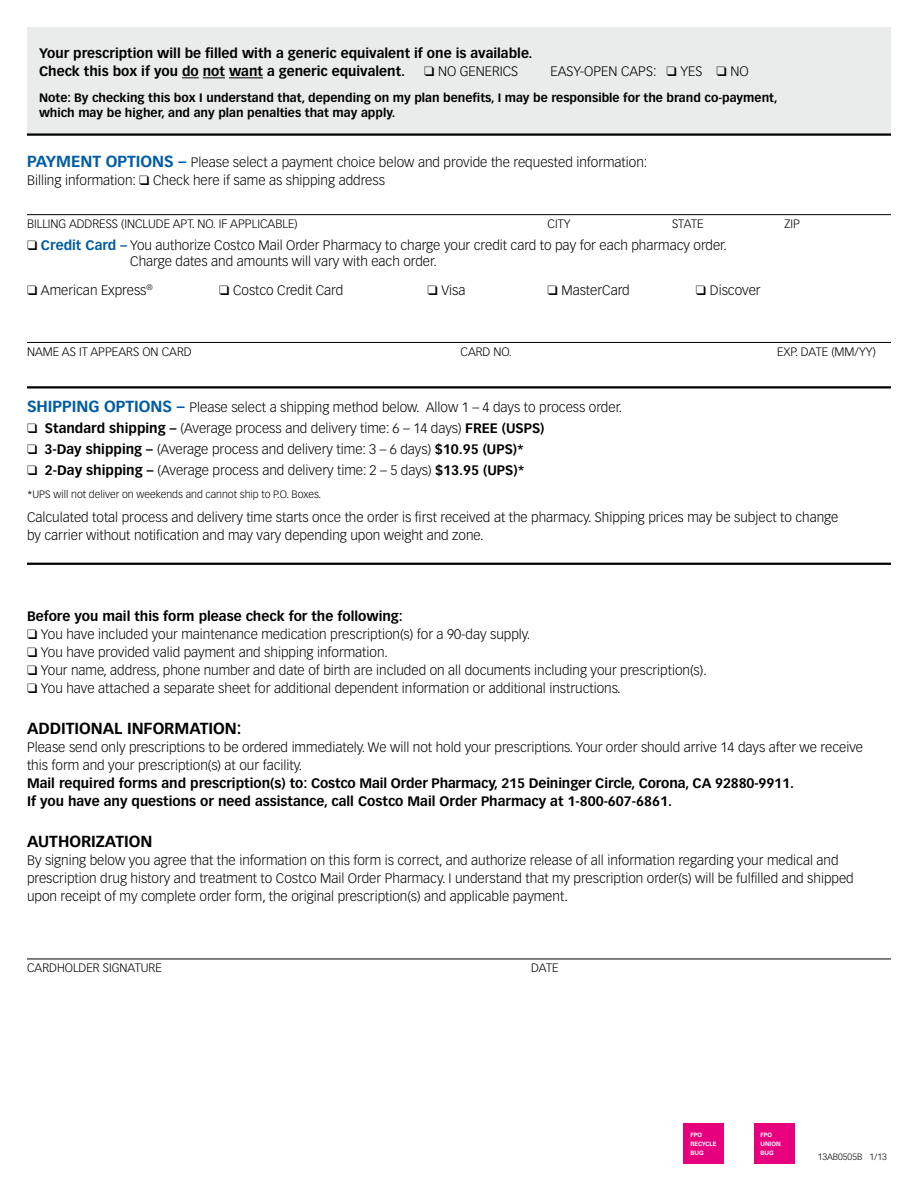
<style>
.page{position:relative;width:918px;height:1188px;background:#fff}
.page>*{position:absolute;margin:0;border:0;box-sizing:border-box;transform-origin:0 0}
.t1{font:700 15.75px "Vectora LT Std";color:#000}
.t2{font:700 15.75px "Vectora LT Std";color:#005ca5}
.t3{font:300 13.5px/18px "Vectora LT Std";color:#000}
.t4{font:700 13.5px/18px "Vectora LT Std";color:#000}
.t5{font:700 12px/15px "Vectora LT Std";color:#000}
.t6{font:300 12px "Vectora LT Std";color:#000}
.t7{font:300 10.5px "Vectora LT Std";color:#000}
.t8{font:300 9px "Vectora LT Std";color:#000}
.t9{font:700 6px/9px "Univers LT Std";color:#fff}
.s1{font-weight:700;font-size:15.75px;color:#005ca5}
.s2{font-weight:700;color:#005ca5}
.s3{font-weight:700}
</style>
<div class="page">
<div style="left:27px;top:27px;width:864px;height:108px;background:#eaebeb"></div>
<svg style="left:182px;top:78px;width:43px;height:1px"></svg>
<hr style="left:229px;top:78px;width:34px;height:1px;background:#000">
<hr style="left:27px;top:214px;width:864px;height:1px;background:#000">
<hr style="left:27px;top:342px;width:864px;height:1px;background:#000">
<hr style="left:27px;top:959px;width:864px;height:1px;background:#000">
<hr style="left:27px;top:133px;width:864px;height:3px;background:#000">
<hr style="left:27px;top:386px;width:864px;height:2px;background:#000">
<hr style="left:27px;top:563px;width:864px;height:2px;background:#000">
<div style="left:684px;top:1123px;width:40px;height:41px;background:#e6007e"></div>
<div style="left:754px;top:1123px;width:40px;height:41px;background:#e6007e"></div>
<p class="t4" style="left:39px;top:45px;width:495px">Your prescription will be filled with a generic equivalent if one is available.<br>Check this box if you do not want a generic equivalent.</p>
<p class="t3" style="left:424px;top:63px;width:96px">❑ No generics</p>
<p class="t3" style="left:551px;top:63px;width:200px">easy-open Caps: ❑ yes ❑ no</p>
<p class="t5" style="left:39px;top:90px;width:740px">Note: By checking this box I understand that, depending on my plan benefits, I may be responsible for the brand co-payment, which may be higher, and any plan penalties that may apply.</p>
<p class="t2" style="left:27px;top:152px;width:90px">Paym ent opt</p>
<p class="t3" style="left:27px;top:153px;width:622px;text-indent:109px"><span class="s1">ions –</span> Please select a payment choice below and provide the requested information:<br>Billing information: ❑ Check here if same as shipping address</p>
<p class="t6" style="left:27px;top:217px;width:272px">Billing Address (I nclude apt. No. if Applicable)</p>
<p class="t6" style="left:548px;top:217px;width:25px">City</p>
<p class="t6" style="left:672px;top:217px;width:33px">state</p>
<p class="t6" style="left:784px;top:217px;width:17px">zip</p>
<p class="t3" style="left:130px;top:237px;width:598px;line-height:16.5px;text-indent:-103px">❑ <span class="s2">Credit Card –</span> You authorize Costco Mail Order Pharmacy to charge your credit card to pay for each pharmacy order.<br>Charge dates and amounts will vary with each order.</p>
<p class="t3" style="left:27px;top:281px;width:127px">❑ American Express<sup>®</sup></p>
<p class="t3" style="left:219px;top:281px;width:126px">❑ Costco Credit Card</p>
<p class="t3" style="left:427px;top:281px;width:40px">❑ Visa</p>
<p class="t3" style="left:547px;top:281px;width:84px">❑ MasterCard</p>
<p class="t3" style="left:696px;top:281px;width:66px">❑ Discover</p>
<p class="t6" style="left:27px;top:345px;width:166px">Name As it Appears on card</p>
<p class="t6" style="left:460px;top:345px;width:53px">card no.</p>
<p class="t6" style="left:777px;top:345px;width:100px">exp. date (mm/YY)</p>
<p class="t2" style="left:27px;top:397px;width:89px">Shipping opt</p>
<p class="t3" style="left:134px;top:398px;width:490px"><span class="s1">ions –</span> Please select a shipping method below. Allow 1 – 4 days to process order.</p>
<p class="t3" style="left:27px;top:419px;width:519px">❑ <span class="s3">Standard shipping –</span> (Average process and delivery time: 6 – 14 days) <span class="s3">free (USPS)</span></p>
<p class="t3" style="left:27px;top:440px;width:498px">❑ <span class="s3">3-Day shipping –</span> (Average process and delivery time: 3 – 6 days) <span class="s3">$10.95 (UPS)*</span></p>
<p class="t3" style="left:27px;top:461px;width:499px">❑ <span class="s3">2-Day shipping –</span> (Average process and delivery time: 2 – 5 days) <span class="s3">$13.95 (UPS)*</span></p>
<p class="t7" style="left:27px;top:488px;width:13px">*UPS</p>
<p class="t7" style="left:53px;top:488px;width:269px">will not deliver on weekends and cannot ship to P.O. Boxes.</p>
<p class="t3" style="left:27px;top:508px;width:813px">Calculated total process and delivery time starts once the order is first received at the pharmacy. Shipping prices may be subject to change by carrier without notification and may vary depending upon weight and zone.</p>
<p class="t4" style="left:27px;top:607px;width:377px">Before you mail this form please check for the following:</p>
<p class="t3" style="left:27px;top:625px;width:505px">❑ You have included your maintenance medication prescription(s) for a 90-day supply.</p>
<p class="t3" style="left:27px;top:643px;width:363px">❑ You have provided valid payment and shipping information.</p>
<p class="t3" style="left:27px;top:661px;width:681px">❑ Your name, address, phone number and date of birth are included on all documents including your prescription(s).</p>
<p class="t3" style="left:27px;top:679px;width:595px">❑ You have attached a separate sheet for additional dependent information or additional instructions.</p>
<p class="t1" style="left:27px;top:719px;width:216px">Additional information:</p>
<p class="t3" style="left:27px;top:738px;width:838px">Please send only prescriptions to be ordered immediately. We will not hold your prescriptions. Your order should arrive 14 days after we receive this form and your prescription(s) at our facility.</p>
<p class="t4" style="left:27px;top:774px;width:769px">Mail required forms and prescription(s) to: Costco Mail Order Pharmacy, 215 Deininger Circle, Corona, CA 92880-9911.<br>If you have any questions or need assistance, call Costco Mail Order Pharmacy at 1-800-607-6861.</p>
<p class="t1" style="left:27px;top:832px;width:127px">Authorization</p>
<p class="t3" style="left:27px;top:851px;width:828px">By signing below you agree that the information on this form is correct, and authorize release of all information regarding your medical and prescription drug history and treatment to Costco Mail Order Pharmacy. I understand that my prescription order(s) will be fulfilled and shipped upon receipt of my complete order form, the original prescription(s) and applicable payment.</p>
<p class="t6" style="left:27px;top:961px;width:136px">cardholder Signature</p>
<p class="t6" style="left:531px;top:961px;width:29px">Date</p>
<p class="t9" style="left:690px;top:1130px;width:28px">FPO<br>RECYCLE<br>BUG</p>
<p class="t9" style="left:761px;top:1130px;width:22px">FPO<br>UNION<br>BUG</p>
<p class="t8" style="left:818px;top:1152px;width:70px">13AB0505B 1/13</p>
</div>
